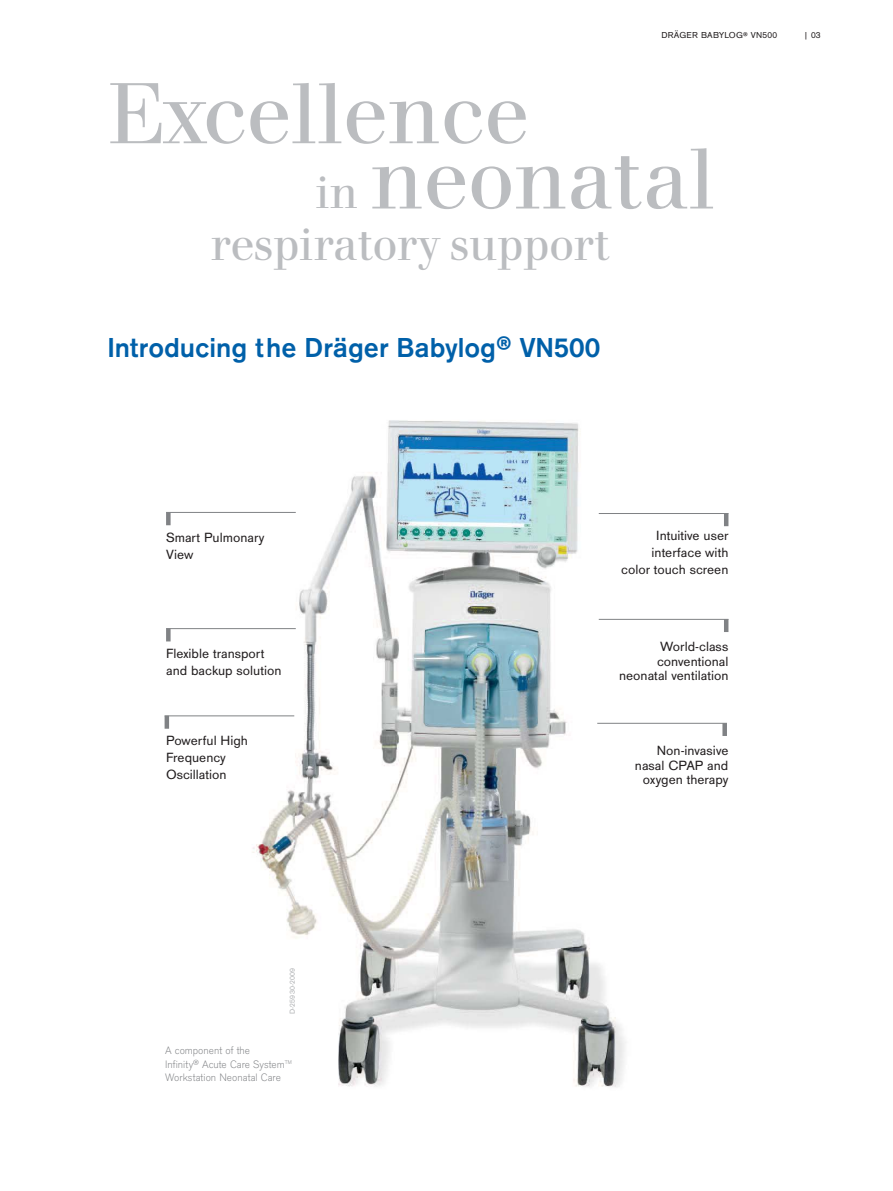
<style>
.page{position:relative;width:893px;height:1191px;background:#fff}
.page>*{position:absolute;margin:0;border:0;box-sizing:border-box;transform-origin:0 0}
.t1{font:90px/65.2px "Draeger Walbaum";color:#bbbdc0}
.t2{font:48px "Draeger Walbaum";color:#bbbdc0}
.t3{font:700 28.5px "Draeger San";color:#0060a9}
.t4{font:13.8px/16.6px "Draeger San";color:#231f20;text-align:right}
.t5{font:300 11.25px/13.5px "Draeger San";color:#808285}
.t6{font:9px "Draeger San";letter-spacing:.025em;color:#231f20}
.t7{font:7.5px "Draeger San";letter-spacing:.025em;color:#b0b2b4}
.s1{font-size:7.65px}
.s2{font-size:48px}
.s3{font-size:24.15px}
.s4{font-size:9.6px}
</style>
<div class="page">
<img style="left:244px;top:420px;width:400px;height:667px">
<hr style="left:166px;top:512px;width:130px;height:1px;background:#808285">
<div style="left:166px;top:512px;width:5px;height:13px;background:#808285"></div>
<hr style="left:166px;top:628px;width:130px;height:1px;background:#808285">
<div style="left:166px;top:628px;width:5px;height:13px;background:#808285"></div>
<hr style="left:165px;top:715px;width:129px;height:1px;background:#808285">
<hr style="left:165px;top:715px;width:4px;height:13px;background:#808285">
<hr style="left:599px;top:513px;width:129px;height:1px;background:#808285">
<hr style="left:724px;top:513px;width:4px;height:13px;background:#808285">
<hr style="left:599px;top:619px;width:129px;height:1px;background:#808285">
<hr style="left:724px;top:619px;width:4px;height:13px;background:#808285">
<hr style="left:597px;top:723px;width:130px;height:1px;background:#808285">
<div style="left:722px;top:723px;width:5px;height:13px;background:#808285"></div>
<p class="t6" style="left:661px;top:32px;width:117px">DRÄGER BABYLOG<span class="s1">®</span> VN500</p>
<h1 class="t1" style="left:315px;top:89px;width:401px;text-indent:-208px">Excellence<br><span class="s2">in</span> neonatal</h1>
<h2 class="t2" style="left:211px;top:225px;width:401px">r espiratory support</h2>
<h3 class="t3" style="left:107px;top:336px;width:494px">Introducing the Dräger Babylog<span class="s3">®</span> VN500</h3>
<p class="t6" style="left:803px;top:32px;width:19px">| 03</p>
<p class="t4" style="left:166px;top:530px;width:100px;text-align:left">Smart Pulmonary<br>View</p>
<p class="t4" style="left:166px;top:647px;width:117px;text-align:left">Flexible transport and backup solution</p>
<p class="t4" style="left:166px;top:733px;width:83px;text-align:left">Powerful High<br>Frequency<br>Oscillation</p>
<p class="t4" style="left:621px;top:529px;width:109px">Intuitive user interface with color touch screen</p>
<p class="t4" style="left:619px;top:641px;width:111px;line-height:14.2px">World-class conventional neonatal ventilation</p>
<p class="t4" style="left:635px;top:744px;width:95px;line-height:14.2px">Non-invasive nasal CPAP and oxygen therapy</p>
<p class="t7" style="left:289px;top:1014px;width:48px;rotate:-90deg">D-25930-2009</p>
<p class="t5" style="left:165px;top:1043px;width:128px">A component of the<br>Infinity<span class="s4">®</span> Acute Care System<sup>TM<br></sup>Workstation Neonatal Care</p>
</div>
